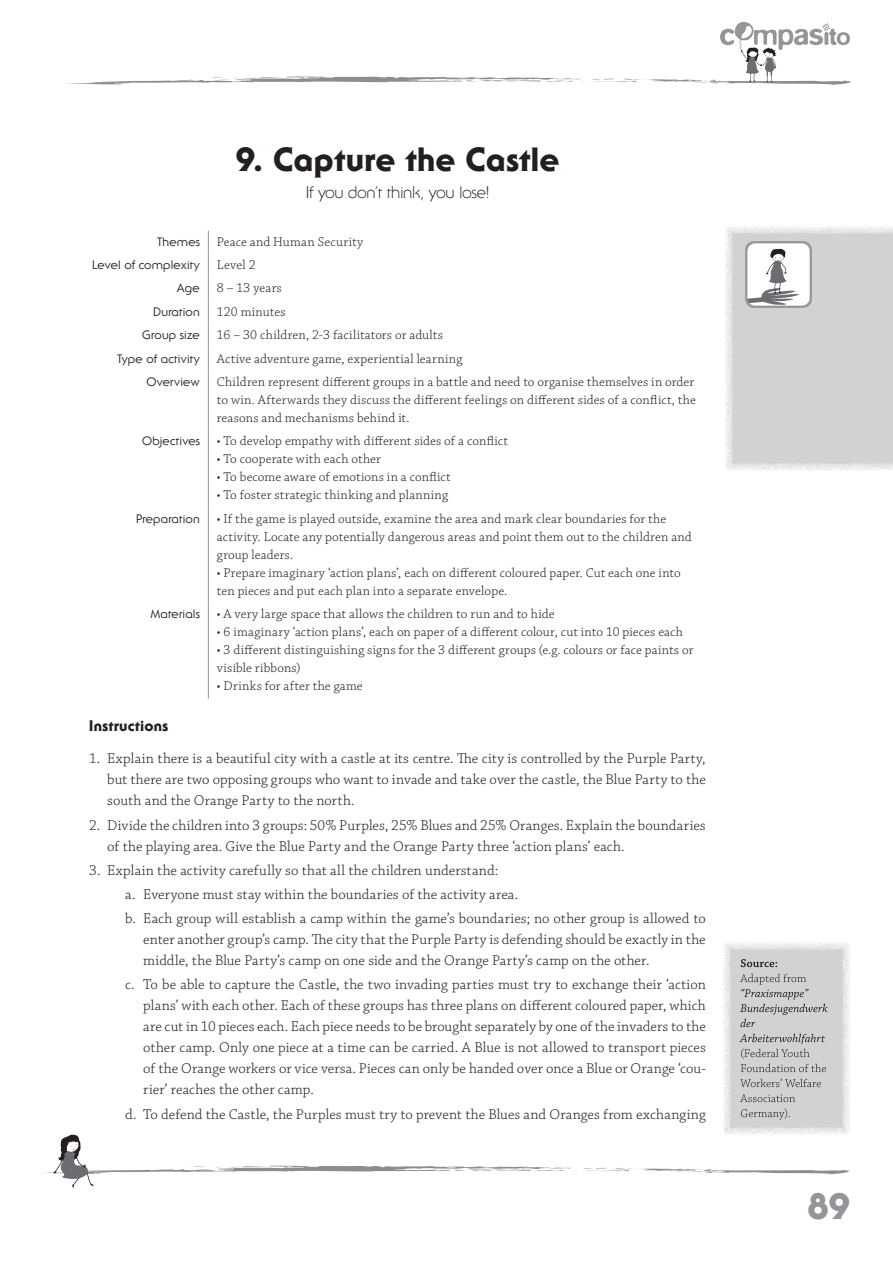
<style>
.page{position:relative;width:893px;height:1263px;background:#fff}
.page>*{position:absolute;margin:0;border:0;box-sizing:border-box;transform-origin:0 0}
.t1{font:36px "Serif Gothic Heavy H";color:#939598}
.t2{font:33px "Serif Gothic Heavy H";letter-spacing:.005em;color:#231f20}
.t3{font:16.5px "Serif Gothic L";letter-spacing:-.01em;color:#231f20}
.t4{font:300 15px/21px "Chaparral Pro";letter-spacing:.005em;color:#231f20}
.t5{font:15px "Serif Gothic Heavy H";letter-spacing:.015em;color:#231f20}
.t6{font:300 13.5px/18px "Chaparral Pro";letter-spacing:.01em;color:#231f20}
.t7{font:12px "Serif Gothic Roman H";letter-spacing:.015em;color:#231f20}
</style>
<div class="page">
<svg style="left:44px;top:1135px;width:805px;height:53px"></svg>
<svg style="left:67px;top:22px;width:783px;height:63px"></svg>
<svg style="left:208px;top:231px;width:1px;height:140px"></svg>
<hr style="left:208px;top:371px;width:1px;height:59px;background:#939598">
<hr style="left:208px;top:430px;width:1px;height:78px;background:#939598">
<hr style="left:208px;top:508px;width:1px;height:95px;background:#939598">
<hr style="left:208px;top:603px;width:1px;height:96px;background:#939598">
<img style="left:723px;top:942px;width:127px;height:192px">
<img style="left:741px;top:959px;width:36px;height:8px">
<img style="left:740px;top:974px;width:66px;height:11px">
<img style="left:741px;top:988px;width:68px;height:12px">
<img style="left:740px;top:1004px;width:87px;height:11px">
<img style="left:740px;top:1019px;width:15px;height:8px">
<img style="left:740px;top:1034px;width:85px;height:10px">
<img style="left:741px;top:1048px;width:69px;height:11px">
<img style="left:741px;top:1064px;width:85px;height:8px">
<img style="left:740px;top:1079px;width:81px;height:8px">
<img style="left:740px;top:1094px;width:55px;height:8px">
<img style="left:741px;top:1108px;width:49px;height:12px">
<img style="left:725px;top:227px;width:168px;height:244px">
<svg style="left:746px;top:242px;width:65px;height:65px"></svg>
<div style="left:745px;top:241px;width:67px;height:67px;border:2px solid #939598;border-radius:9px"></div>
<h2 class="t2" style="left:235px;top:139px;width:326px">9. Capture the Castle</h2>
<p class="t3" style="left:306px;top:182px;width:185px">If you don’t think, you lose!</p>
<p class="t7" style="left:158px;top:234px;width:44px">Themes</p>
<p class="t6" style="left:217px;top:233px;width:148px">Peace and Human Security</p>
<p class="t7" style="left:92px;top:257px;width:109px">Level of complexity</p>
<p class="t6" style="left:217px;top:256px;width:40px">Level 2</p>
<p class="t7" style="left:177px;top:281px;width:24px">Age</p>
<p class="t6" style="left:217px;top:280px;width:67px">8 – 13 years</p>
<p class="t7" style="left:153px;top:304px;width:48px">Duration</p>
<p class="t6" style="left:217px;top:303px;width:70px">120 minutes</p>
<p class="t7" style="left:142px;top:328px;width:59px">Group size</p>
<p class="t6" style="left:217px;top:326px;width:228px">16 – 30 children, 2-3 facilitators or adults</p>
<p class="t7" style="left:117px;top:351px;width:84px">Type of activity</p>
<p class="t6" style="left:217px;top:350px;width:247px">Active adventure game, experiential learning</p>
<p class="t7" style="left:146px;top:374px;width:55px">Overview</p>
<p class="t6" style="left:217px;top:373px;width:480px;text-align:justify">Children represent different groups in a battle and need to organise themselves in order to win. Afterwards they discuss the different feelings on different sides of a conflict, the reasons and mechanisms behind it.</p>
<p class="t7" style="left:142px;top:434px;width:59px">Objectives</p>
<p class="t6" style="left:217px;top:433px;width:293px">• To develop empathy with different sides of a conflict</p>
<p class="t6" style="left:217px;top:451px;width:166px">• To cooperate with each other</p>
<p class="t6" style="left:217px;top:469px;width:235px">• To become aware of emotions in a conflict</p>
<p class="t6" style="left:217px;top:487px;width:233px">• To foster strategic thinking and planning</p>
<p class="t7" style="left:136px;top:511px;width:65px">Preparation</p>
<p class="t6" style="left:217px;top:510px;width:476px">• If the game is played outside, examine the area and mark clear boundaries for the activity. Locate any potentially dangerous areas and point them out to the children and group leaders.</p>
<p class="t6" style="left:217px;top:564px;width:465px">• Prepare imaginary ‘action plans’, each on different coloured paper. Cut each one into ten pieces and put each plan into a separate envelope.</p>
<p class="t7" style="left:151px;top:607px;width:51px">Materials</p>
<p class="t6" style="left:217px;top:605px;width:339px">• A very large space that allows the children to run and to hide</p>
<p class="t6" style="left:217px;top:623px;width:468px">• 6 imaginary ‘action plans’, each on paper of a different colour, cut into 10 pieces each</p>
<p class="t6" style="left:217px;top:641px;width:478px">• 3 different distinguishing signs for the 3 different groups (e.g. colours or face paints or visible ribbons)</p>
<p class="t6" style="left:217px;top:677px;width:147px">• Drinks for after the game</p>
<p class="t5" style="left:89px;top:716px;width:80px">Instructions</p>
<p class="t4" style="left:107px;top:749px;width:600px;text-align:justify;text-indent:-18px">1. Explain there is a beautiful city with a castle at its centre. The city is controlled by the Purple Party, but there are two opposing groups who want to invade and take over the castle, the Blue Party to the south and the Orange Party to the north.</p>
<p class="t4" style="left:107px;top:815px;width:600px;text-indent:-18px">2. Divide the children into 3 groups: 50% Purples, 25% Blues and 25% Oranges. Explain the boundaries of the playing area. Give the Blue Party and the Orange Party three ‘action plans’ each.</p>
<p class="t4" style="left:125px;top:859px;width:582px;line-height:24.2px;text-indent:-36px">3. Explain the activity carefully so that all the children understand:<br>a. Everyone must stay within the boundaries of the activity area.<br>b. Each group will establish a camp within the game’s boundaries; no other group is allowed to</p>
<p class="t4" style="left:143px;top:930px;width:564px">enter another group’s camp. The city that the Purple Party is defending should be exactly in the middle, the Blue Party’s camp on one side and the Orange Party’s camp on the other.</p>
<p class="t4" style="left:143px;top:975px;width:564px;text-align:justify;text-indent:-18px">c. To be able to capture the Castle, the two invading parties must try to exchange their ‘action plans’ with each other. Each of these groups has three plans on different coloured paper, which are cut in 10 pieces each. Each piece needs to be brought separately by one of the invaders to the other camp. Only one piece at a time can be carried. A Blue is not allowed to transport pieces of the Orange workers or vice versa. Pieces can only be handed over once a Blue or Orange ‘cou&shy;rier’ reaches the other camp.</p>
<p class="t4" style="left:125px;top:1104px;width:582px">d. To defend the Castle, the Purples must try to prevent the Blues and Oranges from exchanging</p>
<h1 class="t1" style="left:807px;top:1184px;width:45px">89</h1>
</div>
